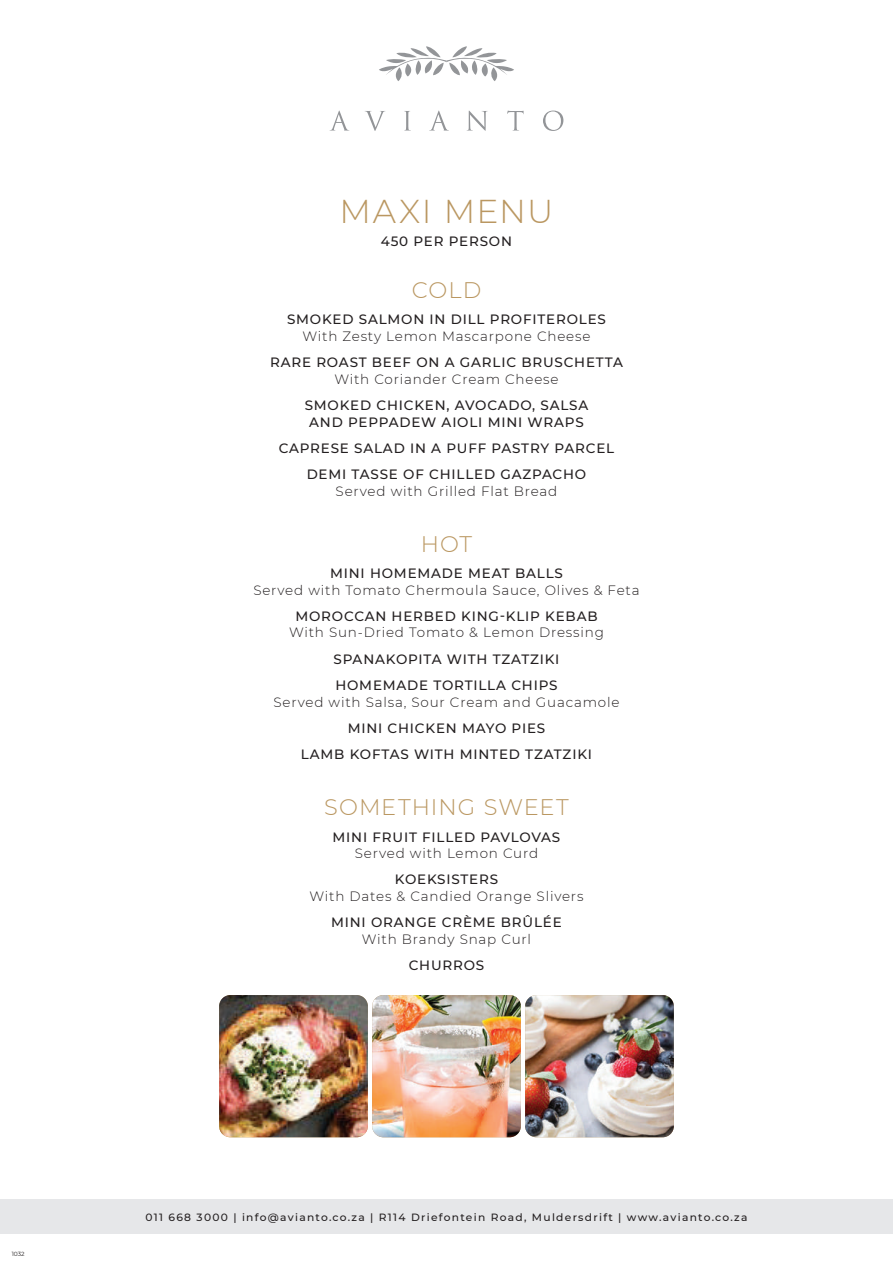
<style>
.page{position:relative;width:893px;height:1263px;background:#fff}
.page>*{position:absolute;margin:0;border:0;box-sizing:border-box;transform-origin:0 0}
.t1{font:300 33px "Montserrat";letter-spacing:.035em;color:#ba9761}
.t2{font:300 22.5px "Montserrat";letter-spacing:.05em;color:#ba9761}
.t3{font:500 13.5px/26.2px "Montserrat";letter-spacing:.06em;color:#231f20;text-align:center}
.t4{font:300 13.5px "Montserrat";letter-spacing:.06em;color:#231f20}
.t5{font:500 10.5px "Montserrat";letter-spacing:.12em;color:#231f20}
.t6{font:6px "Montserrat";color:#231f20}
</style>
<div class="page">
<svg style="left:379px;top:46px;width:135px;height:35px"></svg>
<svg style="left:404px;top:111px;width:7px;height:20px"></svg>
<svg style="left:429px;top:111px;width:20px;height:20px"></svg>
<svg style="left:467px;top:111px;width:21px;height:20px"></svg>
<svg style="left:330px;top:111px;width:19px;height:20px"></svg>
<svg style="left:365px;top:111px;width:20px;height:20px"></svg>
<svg style="left:543px;top:111px;width:20px;height:20px"></svg>
<svg style="left:507px;top:111px;width:17px;height:20px"></svg>
<div style="left:0;top:1199px;width:893px;height:34px;background:#e6e7e9"></div>
<img style="left:219px;top:995px;width:149px;height:142px">
<img style="left:372px;top:995px;width:149px;height:142px">
<img style="left:525px;top:995px;width:149px;height:142px">
<p class="t6" style="left:12px;top:1250px;width:14px">1032</p>
<h1 class="t1" style="left:340px;top:189px;width:215px">MAXI MENU</h1>
<p class="t3" style="left:381px;top:227px;width:133px">450 PER PERSON</p>
<h2 class="t2" style="left:412px;top:275px;width:71px">COLD</h2>
<p class="t3" style="left:287px;top:306px;width:320px">SMOKED SALMON IN DILL PROFITEROLES</p>
<p class="t4" style="left:302px;top:327px;width:289px">With Zesty Lemon Mascarpone Cheese</p>
<p class="t3" style="left:270px;top:349px;width:354px">RARE ROAST BEEF ON A GARLIC BRUSCHETTA</p>
<p class="t4" style="left:334px;top:370px;width:226px">With Coriander Cream Cheese</p>
<p class="t3" style="left:305px;top:396px;width:285px;line-height:16.5px">SMOKED CHICKEN, AVOCADO, SALSA<br>AND PEPPADEW AIOLI MINI WRAPS</p>
<p class="t3" style="left:279px;top:434px;width:337px">CAPRESE SALAD IN A PUFF PASTRY PARCEL<br>DEMI TASSE OF CHILLED GAZPACHO</p>
<p class="t4" style="left:336px;top:482px;width:223px">Served with Grilled Flat Bread</p>
<h2 class="t2" style="left:421px;top:529px;width:53px">HOT</h2>
<p class="t3" style="left:330px;top:560px;width:234px">MINI HOMEMADE MEAT BALLS</p>
<p class="t4" style="left:253px;top:581px;width:388px">Served with Tomato Chermoula Sauce, Olives &amp; Feta</p>
<p class="t3" style="left:295px;top:602px;width:304px">MOROCCAN HERBED KING-KLIP KEBAB</p>
<p class="t4" style="left:289px;top:623px;width:316px">With Sun-Dried Tomato &amp; Lemon Dressing</p>
<p class="t3" style="left:333px;top:645px;width:227px;text-align:left">SPANAKOPITA WITH TZATZIKI<br>HOMEMADE TORTILLA CHIPS</p>
<p class="t4" style="left:273px;top:693px;width:347px">Served with Salsa, Sour Cream and Guacamole</p>
<p class="t3" style="left:301px;top:714px;width:293px">MINI CHICKEN MAYO PIES<br>LAMB KOFTAS WITH MINTED TZATZIKI</p>
<h2 class="t2" style="left:324px;top:792px;width:246px">SOMETHING SWEET</h2>
<p class="t3" style="left:333px;top:823px;width:229px">MINI FRUIT FILLED PAVLOVAS</p>
<p class="t4" style="left:355px;top:844px;width:185px">Served with Lemon Curd</p>
<p class="t3" style="left:395px;top:866px;width:105px">KOEKSISTERS</p>
<p class="t4" style="left:309px;top:887px;width:275px">With Dates &amp; Candied Orange Slivers</p>
<p class="t3" style="left:331px;top:909px;width:232px">MINI ORANGE CRÈME BRÛLÉE</p>
<p class="t4" style="left:362px;top:930px;width:171px">With Brandy Snap Curl</p>
<p class="t3" style="left:409px;top:951px;width:77px">CHURROS</p>
<p class="t5" style="left:145px;top:1210px;width:603px">011 668 3000 | info@avianto.co.za | R114 Driefontein Road, Muldersdrift | www.avianto.co.za</p>
</div>
